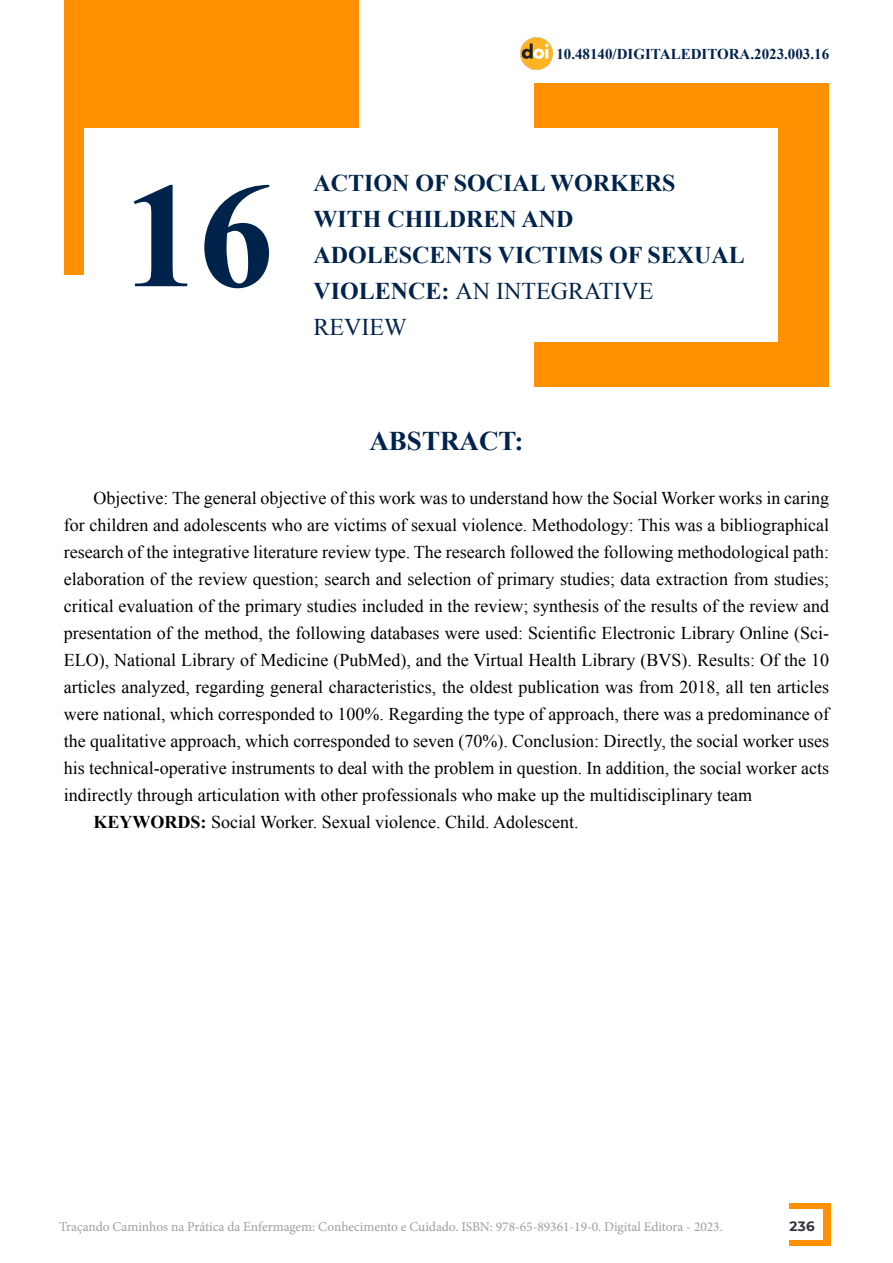
<style>
.page{position:relative;width:893px;height:1263px;background:#fff}
.page>*{position:absolute;margin:0;border:0;box-sizing:border-box;transform-origin:0 0}
.t1{font:700 150px "Times New Roman";color:#00234c}
.t2{font:700 27px "Times New Roman";color:#00234c}
.t3{font:700 24px/36px "Times New Roman";color:#00234c}
.t4{font:18px "Times New Roman";color:#000}
.t5{font:700 15px "Times New Roman";color:#00234c}
.t6{font:13.5px "Minion Pro";letter-spacing:-.005em;color:#a19d9c}
.t7{font:700 13.5px "Montserrat";color:#2e333c}
.s1{font-weight:400}
.s2{font-weight:700}
</style>
<div class="page">
<div style="left:534px;top:84px;width:295px;height:303px;background:#ff9100"></div>
<div style="left:64px;top:0;width:294px;height:275px;background:#ff9100"></div>
<div style="left:84px;top:129px;width:693px;height:213px;background:#fff"></div>
<div style="left:789px;top:1203px;width:41px;height:43px;background:#ff9100"></div>
<div style="left:735px;top:1210px;width:88px;height:30px;background:#fff"></div>
<img style="left:520px;top:37px;width:33px;height:32px">
<p class="t5" style="left:556px;top:43px;width:274px">10.48140/DIGITALEDITORA.2023.003.16</p>
<h1 class="t1" style="left:124px;top:132px;width:152px">16</h1>
<h3 class="t3" style="left:313px;top:164px;width:433px">ACTION OF SOCIAL WORKERS<br>WITH CHILDREN AND<br>ADOLESCENTS VICTIMS OF SEXUAL<br>VIOLENCE: <span class="s1">AN INTEGRATIVE<br>REVIEW</span></h3>
<h2 class="t2" style="left:369px;top:422px;width:156px">ABSTRACT:</h2>
<p class="t4" style="left:94px;top:486px;width:737px">Objective: The general objective of this work was to understand how the Social Worker works in caring</p>
<p class="t4" style="left:64px;top:513px;width:767px">for children and adolescents who are victims of sexual violence. Methodology: This was a bibliographical</p>
<p class="t4" style="left:64px;top:540px;width:767px">research of the integrative literature review type. The research followed the following methodological path:</p>
<p class="t4" style="left:64px;top:567px;width:767px">elaboration of the review question; search and selection of primary studies; data extraction from studies;</p>
<p class="t4" style="left:64px;top:594px;width:767px">critical evaluation of the primary studies included in the review; synthesis of the results of the review and</p>
<p class="t4" style="left:64px;top:621px;width:767px">presentation of the method, the following databases were used: Scientific Electronic Library Online (Sci-</p>
<p class="t4" style="left:64px;top:648px;width:767px">ELO), National Library of Medicine (PubMed), and the Virtual Health Library (BVS). Results: Of the 10</p>
<p class="t4" style="left:64px;top:675px;width:767px">articles analyzed, regarding general characteristics, the oldest publication was from 2018, all ten articles</p>
<p class="t4" style="left:64px;top:702px;width:767px">were national, which corresponded to 100%. Regarding the type of approach, there was a predominance of</p>
<p class="t4" style="left:64px;top:729px;width:767px">the qualitative approach, which corresponded to seven (70%). Conclusion: Directly, the social worker uses</p>
<p class="t4" style="left:64px;top:756px;width:767px">his technical-operative instruments to deal with the problem in question. In addition, the social worker acts</p>
<p class="t4" style="left:64px;top:783px;width:690px">indirectly through articulation with other professionals who make up the multidisciplinary team</p>
<p class="t4" style="left:94px;top:810px;width:487px"><span class="s2">KEYWORDS:</span> Social Worker. Sexual violence. Child. Adolescent.</p>
<p class="t6" style="left:59px;top:1218px;width:665px">Traçando Caminhos na Prática da Enfermagem: Conhecimento e Cuidado. ISBN: 978-65-89361-19-0. Digital Editora - 2023.</p>
<p class="t7" style="left:790px;top:1217px;width:27px">236</p>
</div>
